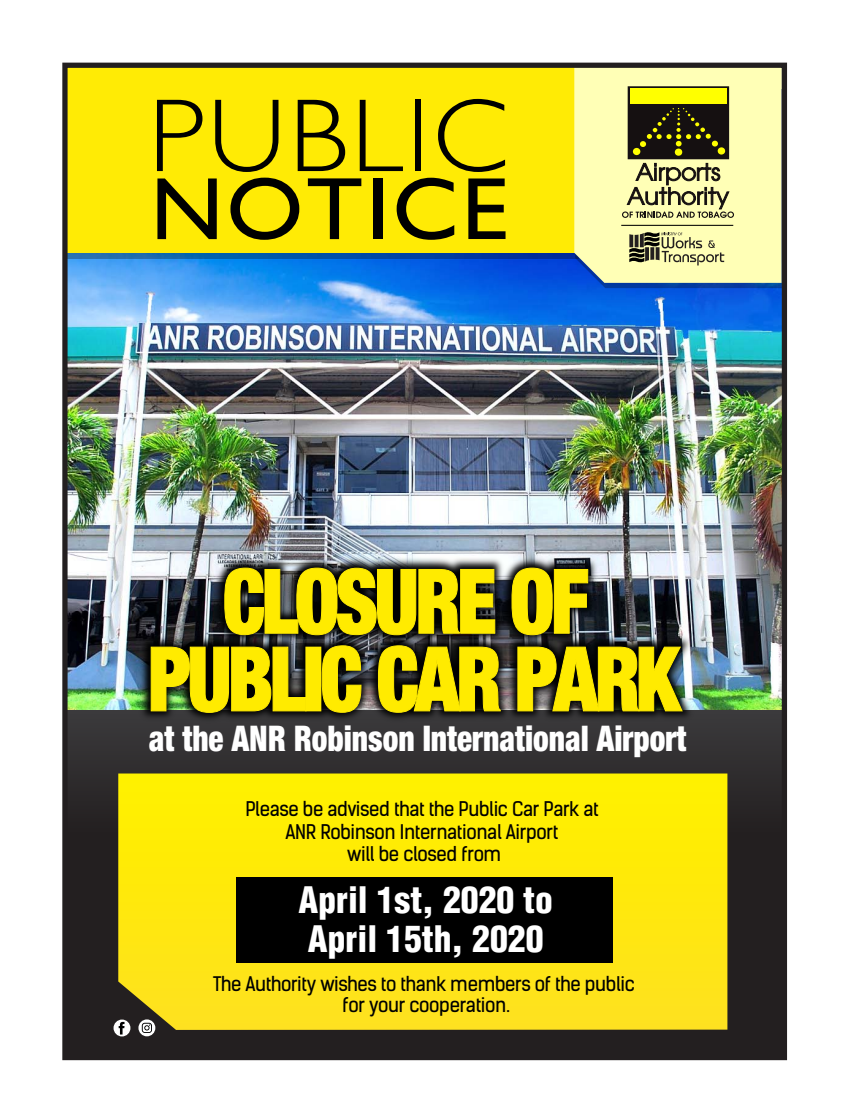
<style>
.page{position:relative;width:842px;height:1116px;background:#fff}
.page>*{position:absolute;margin:0;border:0;box-sizing:border-box;transform-origin:0 0}
.t1{font:300 104.48px "Gill Sans";letter-spacing:.03em;color:#000;scale:1.06 1}
.t2{font:95.55px/77.7px "Sans Black Condensed DTC";letter-spacing:-.04em;color:#ffeb00;text-align:center;scale:.88 1}
.t3{font:88.9px "Gill Sans";letter-spacing:.03em;color:#000;scale:1.06 1}
.t4{font:37.98px "Sans Black Condensed DTC";color:#fff;scale:.88 1}
.t5{font:900 condensed 35.7px/38.5px "Helvetica";color:#fff}
.t6{font:19.25px/22.8px "Kelson Sans";letter-spacing:-.02em;color:#000;text-align:center}
</style>
<div class="page">
<img style="left:68px;top:258px;width:713px;height:453px">
<svg style="left:68px;top:253px;width:506px;height:5px;background:#074fa6"></svg>
<div style="left:65px;top:65px;width:515px;height:188px;background:#ffeb05"></div>
<svg style="left:575px;top:283px;width:206px;height:5px"></svg>
<div style="left:574px;top:69px;width:207px;height:214px;background:#ffffb6"></div>
<div style="left:628px;top:86px;width:101px;height:73px;background:#151011;border:2px solid #151011"></div>
<div style="left:630px;top:89px;width:97px;height:15px;background:#ff0"></div>
<div style="left:633px;top:148px;width:7px;height:7px;background:#ff0;border-radius:50%"></div>
<svg style="left:717px;top:147px;width:8px;height:8px"></svg>
<svg style="left:711px;top:140px;width:7px;height:7px"></svg>
<svg style="left:640px;top:108px;width:71px;height:48px"></svg>
<svg style="left:622px;top:163px;width:112px;height:55px;background:#c0be89"></svg>
<svg style="left:629px;top:231px;width:95px;height:34px;background:#b3b281"></svg>
<div style="left:66px;top:711px;width:719px;height:345px;background:linear-gradient(to bottom,#312f30,#1e191a)"></div>
<svg style="left:118px;top:795px;width:609px;height:235px;background:#fbe50e"></svg>
<div style="left:236px;top:877px;width:376px;height:86px;background:#000"></div>
<svg style="left:114px;top:1019px;width:16px;height:17px"></svg>
<svg style="left:119px;top:1022px;width:5px;height:12px"></svg>
<svg style="left:138px;top:1019px;width:17px;height:17px"></svg>
<svg style="left:142px;top:1023px;width:10px;height:10px"></svg>
<img style="left:79px;top:490px;width:674px;height:305px">
<svg style="left:511px;top:567px;width:77px;height:68px;background:#22210b"></svg>
<svg style="left:151px;top:567px;width:350px;height:184px;background:#2a2a1b"></svg>
<svg style="left:517px;top:646px;width:166px;height:105px;background:#272619"></svg>
<hr style="left:621px;top:225px;width:112px;height:1px;background:#000">
<div style="left:62px;top:63px;width:725px;height:997px;border:5px solid #231f20"></div>
<h1 class="t1" style="left:148px;top:76px;width:340px">PUBLIC</h1>
<h3 class="t3" style="left:150px;top:157px;width:339px">NOTICE</h3>
<h2 class="t2" style="left:148px;top:561px;width:606px">CLOSURE OF<br>PUBLIC CAR PARK</h2>
<h3 class="t4" style="left:149px;top:716px;width:612px">at the ANR Robinson International Airport</h3>
<p class="t6" style="left:245px;top:797px;width:355px">Please be advised that the Public Car Park at<br>ANR Robinson International Airport<br>will be closed from</p>
<h3 class="t5" style="left:299px;top:880px;width:256px">April 1st, 2020 to<br>April 15th, 2020</h3>
<p class="t6" style="left:213px;top:973px;width:423px;line-height:21px">The Authority wishes to thank members of the public for your cooperation.</p>
</div>
